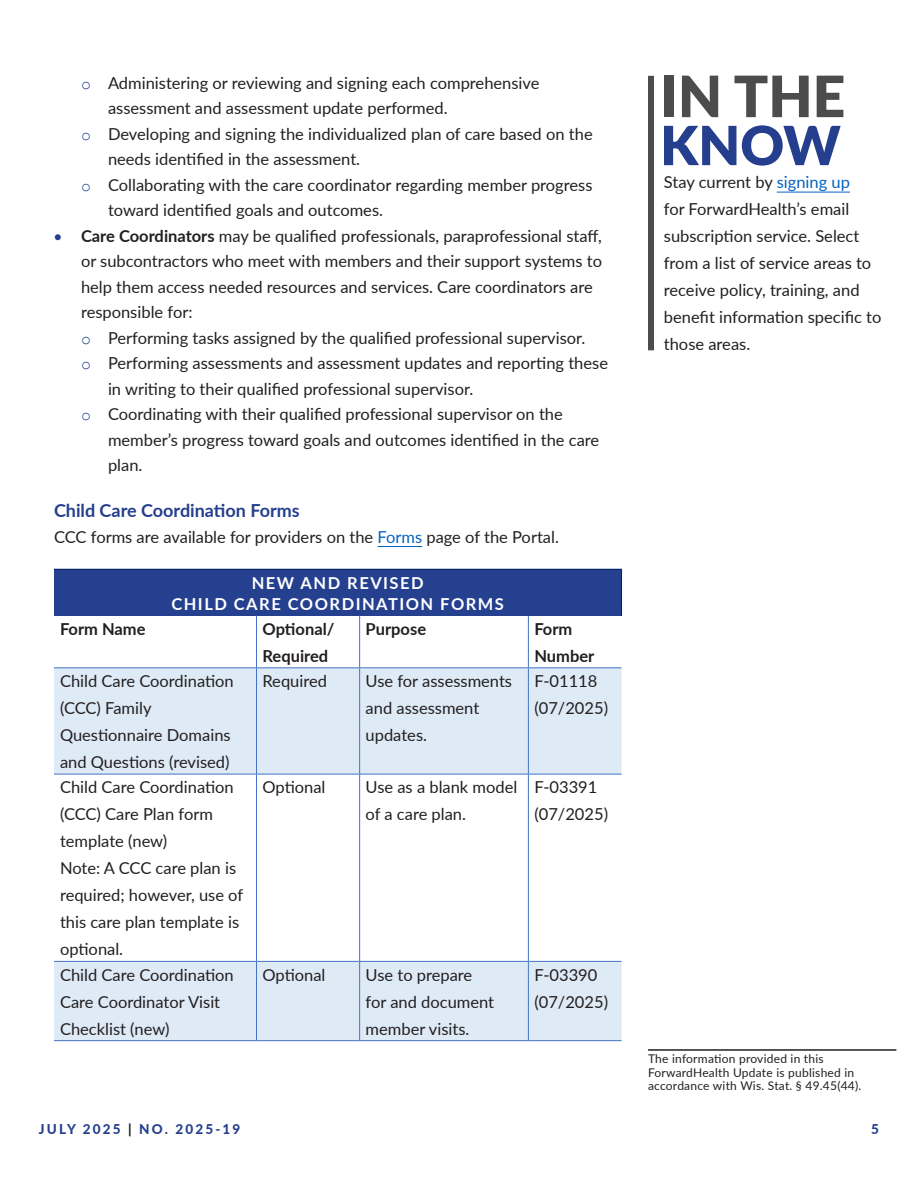
<style>
.page{position:relative;width:918px;height:1188px;background:#fff}
.page>*{position:absolute;margin:0;border:0;box-sizing:border-box;transform-origin:0 0}
.t1{font:900 57px "Lato";color:#4b4c4d}
.t2{font:900 54px "Lato";color:#253f8e}
.t3{font:700 18px "Lato";color:#253f8e}
.t4{font:16.5px/27px "Lato";color:#231f20}
.t5{font:700 16.5px/27px "Lato";color:#231f20}
.t6{font:700 16.5px/21px "Lato";letter-spacing:.09em;color:#fff;text-align:center}
.t7{font:800 13.5px "Lato";letter-spacing:.16em;color:#253f8e}
.t8{font:12px/13.5px "Lato";letter-spacing:.02em;color:#231f20}
.s1{font-family:"Courier New";color:#25408f}
.s2{color:#25408f}
.s3{font-weight:700}
.s4{color:#0563c1}
.s5{color:#231f20}
</style>
<div class="page">
<hr style="left:648px;top:1049px;width:248px;height:2px;background:#231f20">
<hr style="left:378px;top:546px;width:44px;height:1px;background:#0563c1">
<div style="left:54px;top:569px;width:568px;height:47px;background:#25408f"></div>
<svg style="left:54px;top:668px;width:568px;height:372px"></svg>
<hr style="left:54px;top:569px;width:202px;height:1px;background:#002060">
<hr style="left:256px;top:569px;width:104px;height:1px;background:#002060">
<hr style="left:360px;top:569px;width:168px;height:1px;background:#002060">
<hr style="left:528px;top:569px;width:94px;height:1px;background:#002060">
<hr style="left:621px;top:570px;width:1px;height:46px;background:#002060">
<hr style="left:256px;top:616px;width:1px;height:51px;background:#4472c4">
<hr style="left:359px;top:616px;width:1px;height:51px;background:#4472c4">
<hr style="left:528px;top:616px;width:1px;height:51px;background:#4472c4">
<hr style="left:54px;top:667px;width:202px;height:1px;background:#4472c4">
<hr style="left:256px;top:667px;width:104px;height:1px;background:#4472c4">
<hr style="left:256px;top:668px;width:1px;height:106px;background:#4472c4">
<hr style="left:360px;top:667px;width:168px;height:1px;background:#4472c4">
<hr style="left:359px;top:668px;width:1px;height:106px;background:#4472c4">
<hr style="left:528px;top:667px;width:94px;height:1px;background:#4472c4">
<hr style="left:528px;top:668px;width:1px;height:106px;background:#4472c4">
<hr style="left:54px;top:774px;width:202px;height:1px;background:#4472c4">
<hr style="left:256px;top:774px;width:104px;height:1px;background:#4472c4">
<hr style="left:256px;top:774px;width:1px;height:187px;background:#4472c4">
<hr style="left:360px;top:774px;width:168px;height:1px;background:#4472c4">
<hr style="left:359px;top:774px;width:1px;height:187px;background:#4472c4">
<hr style="left:528px;top:774px;width:94px;height:1px;background:#4472c4">
<hr style="left:528px;top:774px;width:1px;height:187px;background:#4472c4">
<hr style="left:54px;top:961px;width:202px;height:1px;background:#4472c4">
<hr style="left:256px;top:961px;width:104px;height:1px;background:#4472c4">
<hr style="left:256px;top:962px;width:1px;height:78px;background:#4472c4">
<hr style="left:360px;top:961px;width:168px;height:1px;background:#4472c4">
<hr style="left:359px;top:962px;width:1px;height:78px;background:#4472c4">
<hr style="left:528px;top:961px;width:94px;height:1px;background:#4472c4">
<hr style="left:528px;top:962px;width:1px;height:78px;background:#4472c4">
<hr style="left:54px;top:1040px;width:202px;height:1px;background:#4472c4">
<hr style="left:256px;top:1040px;width:104px;height:1px;background:#4472c4">
<hr style="left:360px;top:1040px;width:168px;height:1px;background:#4472c4">
<hr style="left:528px;top:1040px;width:94px;height:1px;background:#4472c4">
<div style="left:648px;top:76px;width:6px;height:274px;background:#4b4c4d"></div>
<hr style="left:777px;top:192px;width:73px;height:1px;background:#0563c1">
<p class="t4" style="left:81px;top:69px;width:460px"><span class="s1">o</span> Administering or reviewing and signing each comprehensive</p>
<p class="t4" style="left:108px;top:94px;width:341px">assessment and assessment update performed.</p>
<p class="t4" style="left:81px;top:120px;width:513px"><span class="s1">o</span> Developing and signing the individualized plan of care based on the</p>
<p class="t4" style="left:108px;top:145px;width:254px">needs identified in the assessment.</p>
<p class="t4" style="left:81px;top:171px;width:513px"><span class="s1">o</span> Collaborating with the care coordinator regarding member progress</p>
<p class="t4" style="left:108px;top:196px;width:277px">toward identified goals and outcomes.</p>
<p class="t4" style="left:54px;top:222px;width:549px"><span class="s2">•</span> <span class="s3">Care Coordinators</span> may be qualified professionals, paraprofessional staff,</p>
<p class="t4" style="left:81px;top:247px;width:523px">or subcontractors who meet with members and their support systems to</p>
<p class="t4" style="left:81px;top:273px;width:513px">help them access needed resources and services. Care coordinators are</p>
<p class="t4" style="left:81px;top:298px;width:113px">responsible for:</p>
<p class="t4" style="left:81px;top:324px;width:506px"><span class="s1">o</span> Performing tasks assigned by the qualified professional supervisor.</p>
<p class="t4" style="left:81px;top:349px;width:529px"><span class="s1">o</span> Performing assessments and assessment updates and reporting these</p>
<p class="t4" style="left:108px;top:375px;width:367px">in writing to their qualified professional supervisor.</p>
<p class="t4" style="left:81px;top:400px;width:483px"><span class="s1">o</span> Coordinating with their qualified professional supervisor on the</p>
<p class="t4" style="left:108px;top:426px;width:493px">member’s progress toward goals and outcomes identified in the care</p>
<p class="t4" style="left:108px;top:451px;width:36px">plan.</p>
<p class="t3" style="left:54px;top:497px;width:247px">Child Care Coordination Forms</p>
<p class="t4" style="left:54px;top:522px;width:506px">CCC forms are available for providers on the <span class="s4">Forms</span> page of the Portal.</p>
<p class="t6" style="left:171px;top:571px;width:334px">NEW AND REVISED<br>CHILD CARE COORDINATION FORMS</p>
<p class="t5" style="left:60px;top:615px;width:87px">Form Name</p>
<p class="t5" style="left:262px;top:615px;width:73px">Optional/<br>Required</p>
<p class="t5" style="left:366px;top:615px;width:62px">Purpose</p>
<p class="t5" style="left:534px;top:615px;width:61px">Form<br>Number</p>
<p class="t4" style="left:60px;top:667px;width:175px">Child Care Coordination (CCC) Family<br>Questionnaire Domains and Questions (revised)</p>
<p class="t4" style="left:262px;top:667px;width:66px">Required</p>
<p class="t4" style="left:366px;top:667px;width:148px">Use for assessments and assessment updates.</p>
<p class="t4" style="left:534px;top:667px;width:75px">F-01118 (07/2025)</p>
<p class="t4" style="left:60px;top:773px;width:185px">Child Care Coordination (CCC) Care Plan form template (new)<br>Note: A CCC care plan is required; however, use of this care plan template is optional.</p>
<p class="t4" style="left:262px;top:773px;width:65px">Optional</p>
<p class="t4" style="left:366px;top:773px;width:153px">Use as a blank model of a care plan.</p>
<p class="t4" style="left:534px;top:773px;width:75px">F-03391 (07/2025)</p>
<p class="t4" style="left:60px;top:960px;width:175px">Child Care Coordination<br>Care Coordinator Visit<br>Checklist (new)</p>
<p class="t4" style="left:262px;top:960px;width:65px">Optional</p>
<p class="t4" style="left:366px;top:960px;width:130px">Use to prepare for and document member visits.</p>
<p class="t4" style="left:534px;top:960px;width:75px">F-03390 (07/2025)</p>
<h1 class="t1" style="left:660px;top:53px;width:187px">IN THE</h1>
<h2 class="t2" style="left:660px;top:105px;width:182px">KNOW</h2>
<p class="t4" style="left:664px;top:168px;width:219px">Stay current by <span class="s4">signing up<br></span>for ForwardHealth’s email subscription service. Select from a list of service areas to receive policy, training, and benefit information specific to those areas.</p>
<p class="t8" style="left:648px;top:1052px;width:215px">The information provided in this<br>ForwardHealth Update is published in accordance with Wis. Stat. § 49.45(44).</p>
<p class="t7" style="left:39px;top:1119px;width:203px">JULY 2025 <span class="s5">|</span> NO. 2025-19</p>
<p class="t7" style="left:871px;top:1119px;width:9px">5</p>
</div>
